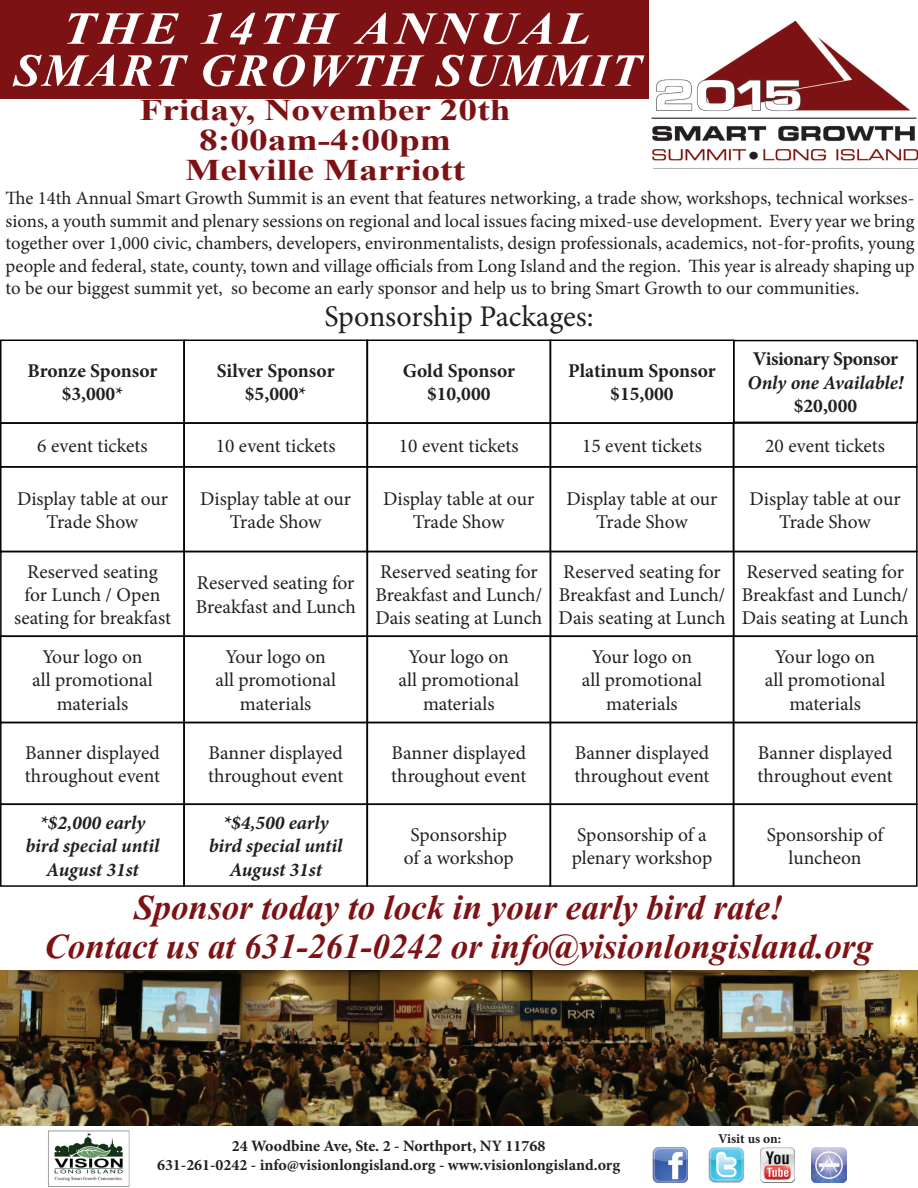
<style>
.page{position:relative;width:918px;height:1188px;background:#fff}
.page>*{position:absolute;margin:0;border:0;box-sizing:border-box;transform-origin:0 0}
.t1{font:700 57px/42px "Vijaya";letter-spacing:.03em;color:#fff;text-align:center;scale:1.14 1}
.t2{font:700 43.5px/39px "Vijaya";color:#7d1215;text-align:center}
.t3{font:700 30px/30px "Times New Roman";color:#7d1215;text-align:center;scale:1.25 1}
.t4{font:30px "Minion Pro";letter-spacing:-.005em;color:#231f20}
.t5{font:19.5px/23.4px "Minion Pro";letter-spacing:-.005em;color:#231f20;text-align:center}
.t6{font:700 19.5px/23.4px "Minion Pro";letter-spacing:-.005em;color:#231f20;text-align:center}
.t7{font:italic 700 19.5px/23.4px "Minion Pro";letter-spacing:-.005em;color:#231f20;text-align:center}
.t8{font:18.75px/22.5px "Minion Pro";letter-spacing:-.005em;color:#231f20;text-align:justify}
.t9{font:700 15.9px/19px "Minion Pro";color:#231f20;text-align:center}
.t10{font:700 13.5px "Minion Pro";letter-spacing:-.005em;color:#231f20}
</style>
<div class="page">
<div style="left:0;top:0;width:649px;height:98px;background:#7d1215"></div>
<img style="left:651px;top:20px;width:267px;height:149px">
<img style="left:812px;top:1148px;width:35px;height:35px">
<img style="left:708px;top:1147px;width:36px;height:36px">
<img style="left:653px;top:1147px;width:35px;height:36px">
<img style="left:760px;top:1147px;width:35px;height:36px">
<img style="left:48px;top:1130px;width:81px;height:56px">
<div style="left:0;top:340px;width:185px;height:84px;border:2px solid #040503"></div>
<div style="left:0;top:466px;width:185px;height:86px;border:2px solid #040503"></div>
<div style="left:0;top:722px;width:185px;height:83px;border:2px solid #040503"></div>
<div style="left:0;top:804px;width:185px;height:83px;border:2px solid #040503"></div>
<div style="left:0;top:551px;width:185px;height:86px;border:2px solid #040503"></div>
<div style="left:183px;top:422px;width:185px;height:46px;border:2px solid #040503"></div>
<div style="left:183px;top:340px;width:185px;height:84px;border:2px solid #040503"></div>
<div style="left:183px;top:466px;width:185px;height:86px;border:2px solid #040503"></div>
<div style="left:183px;top:636px;width:185px;height:87px;border:2px solid #040503"></div>
<div style="left:183px;top:722px;width:185px;height:83px;border:2px solid #040503"></div>
<div style="left:183px;top:804px;width:185px;height:83px;border:2px solid #040503"></div>
<div style="left:183px;top:551px;width:185px;height:86px;border:2px solid #040503"></div>
<div style="left:366px;top:340px;width:185px;height:84px;border:2px solid #040503"></div>
<div style="left:366px;top:466px;width:185px;height:86px;border:2px solid #040503"></div>
<div style="left:366px;top:722px;width:185px;height:83px;border:2px solid #040503"></div>
<div style="left:366px;top:804px;width:185px;height:83px;border:2px solid #040503"></div>
<div style="left:366px;top:551px;width:185px;height:86px;border:2px solid #040503"></div>
<div style="left:550px;top:340px;width:184px;height:84px;border:2px solid #040503"></div>
<div style="left:550px;top:466px;width:184px;height:86px;border:2px solid #040503"></div>
<div style="left:550px;top:722px;width:184px;height:83px;border:2px solid #040503"></div>
<div style="left:550px;top:804px;width:184px;height:83px;border:2px solid #040503"></div>
<div style="left:550px;top:551px;width:184px;height:86px;border:2px solid #040503"></div>
<div style="left:733px;top:422px;width:185px;height:46px;border:2px solid #040503"></div>
<div style="left:733px;top:340px;width:185px;height:83px;border:2px solid #040503"></div>
<div style="left:733px;top:466px;width:185px;height:86px;border:2px solid #040503"></div>
<div style="left:733px;top:722px;width:185px;height:83px;border:2px solid #040503"></div>
<div style="left:733px;top:804px;width:185px;height:83px;border:2px solid #040503"></div>
<div style="left:733px;top:551px;width:185px;height:86px;border:2px solid #040503"></div>
<img style="left:0;top:970px;width:918px;height:155px">
<h1 class="t1" style="left:14px;top:1px;width:551px">THE 14TH ANNUAL<br>SMART GROWTH SUMMIT</h1>
<h3 class="t3" style="left:140px;top:94px;width:298px">Friday, November 20th<br>8:00am-4:00pm<br>Melville Marriott</h3>
<p class="t8" style="left:6px;top:187px;width:910px">The 14th Annual Smart Growth Summit is an event that features networking, a trade show, workshops, technical workses&shy;sions, a youth summit and plenary sessions on regional and local issues facing mixed-use development. Every year we bring together over 1,000 civic, chambers, developers, environmentalists, design professionals, academics, not-for-profits, young people and federal, state, county, town and village officials from Long Island and the region. This year is already shaping up to be our biggest summit yet, so become an early sponsor and help us to bring Smart Growth to our communities.</p>
<h3 class="t4" style="left:324px;top:297px;width:271px">Sponsorship Packages:</h3>
<p class="t6" style="left:28px;top:359px;width:131px">Bronze Sponsor $3,000*</p>
<p class="t6" style="left:217px;top:359px;width:119px">Silver Sponsor $5,000*</p>
<p class="t6" style="left:403px;top:359px;width:114px">Gold Sponsor $10,000</p>
<p class="t6" style="left:568px;top:359px;width:149px">Platinum Sponsor $15,000</p>
<p class="t6" style="left:753px;top:347px;width:147px">Visionary Sponsor</p>
<p class="t7" style="left:748px;top:370px;width:157px">Only one Available!</p>
<p class="t6" style="left:794px;top:394px;width:65px">$20,000</p>
<p class="t5" style="left:37px;top:434px;width:112px">6 event tickets</p>
<p class="t5" style="left:216px;top:434px;width:121px">10 event tickets</p>
<p class="t5" style="left:399px;top:434px;width:121px">10 event tickets</p>
<p class="t5" style="left:582px;top:434px;width:121px">15 event tickets</p>
<p class="t5" style="left:765px;top:434px;width:121px">20 event tickets</p>
<p class="t5" style="left:17px;top:487px;width:152px">Display table at our<br>Trade Show</p>
<p class="t5" style="left:200px;top:487px;width:152px">Display table at our<br>Trade Show</p>
<p class="t5" style="left:383px;top:487px;width:152px">Display table at our<br>Trade Show</p>
<p class="t5" style="left:567px;top:487px;width:152px">Display table at our<br>Trade Show</p>
<p class="t5" style="left:750px;top:487px;width:152px">Display table at our<br>Trade Show</p>
<p class="t5" style="left:14px;top:560px;width:158px">Reserved seating for Lunch / Open seating for breakfast</p>
<p class="t5" style="left:196px;top:571px;width:162px;text-align:left">Reserved seating for<br>Breakfast and Lunch</p>
<p class="t5" style="left:375px;top:560px;width:168px;text-align:left">Reserved seating for<br>Breakfast and Lunch/<br>Dais seating at Lunch</p>
<p class="t5" style="left:559px;top:560px;width:168px;text-align:left">Reserved seating for<br>Breakfast and Lunch/<br>Dais seating at Lunch</p>
<p class="t5" style="left:742px;top:560px;width:168px;text-align:left">Reserved seating for<br>Breakfast and Lunch/<br>Dais seating at Lunch</p>
<p class="t5" style="left:32px;top:645px;width:122px">Your logo on all promotional materials</p>
<p class="t5" style="left:25px;top:741px;width:137px;text-align:left">Banner displayed throughout event</p>
<p class="t7" style="left:26px;top:811px;width:135px">*$2,000 early bird special until<br>August 31st</p>
<p class="t5" style="left:215px;top:645px;width:122px">Your logo on all promotional materials</p>
<p class="t5" style="left:208px;top:741px;width:137px;text-align:left">Banner displayed throughout event</p>
<p class="t7" style="left:209px;top:811px;width:135px">*$4,500 early bird special until<br>August 31st</p>
<p class="t5" style="left:399px;top:645px;width:122px">Your logo on all promotional materials</p>
<p class="t5" style="left:391px;top:741px;width:137px;text-align:left">Banner displayed throughout event</p>
<p class="t5" style="left:404px;top:823px;width:111px">Sponsorship of a workshop</p>
<p class="t5" style="left:582px;top:645px;width:122px">Your logo on all promotional materials</p>
<p class="t5" style="left:574px;top:741px;width:137px;text-align:left">Banner displayed throughout event</p>
<p class="t5" style="left:572px;top:823px;width:142px;text-align:left">Sponsorship of a plenary workshop</p>
<p class="t5" style="left:765px;top:645px;width:122px">Your logo on all promotional materials</p>
<p class="t5" style="left:758px;top:741px;width:137px;text-align:left">Banner displayed throughout event</p>
<p class="t5" style="left:767px;top:823px;width:118px">Sponsorship of luncheon</p>
<h2 class="t2" style="left:45px;top:882px;width:830px">Sponsor today to lock in your early bird rate!<br>Contact us at 631-261-0242 or info@visionlongisland.org</h2>
<p class="t9" style="left:157px;top:1136px;width:465px">24 Woodbine Ave, Ste. 2 - Northport, NY 11768<br>631-261-0242 - info@visionlongisland.org - www.visionlongisland.org</p>
<p class="t10" style="left:718px;top:1129px;width:65px">Visit us on:</p>
</div>
